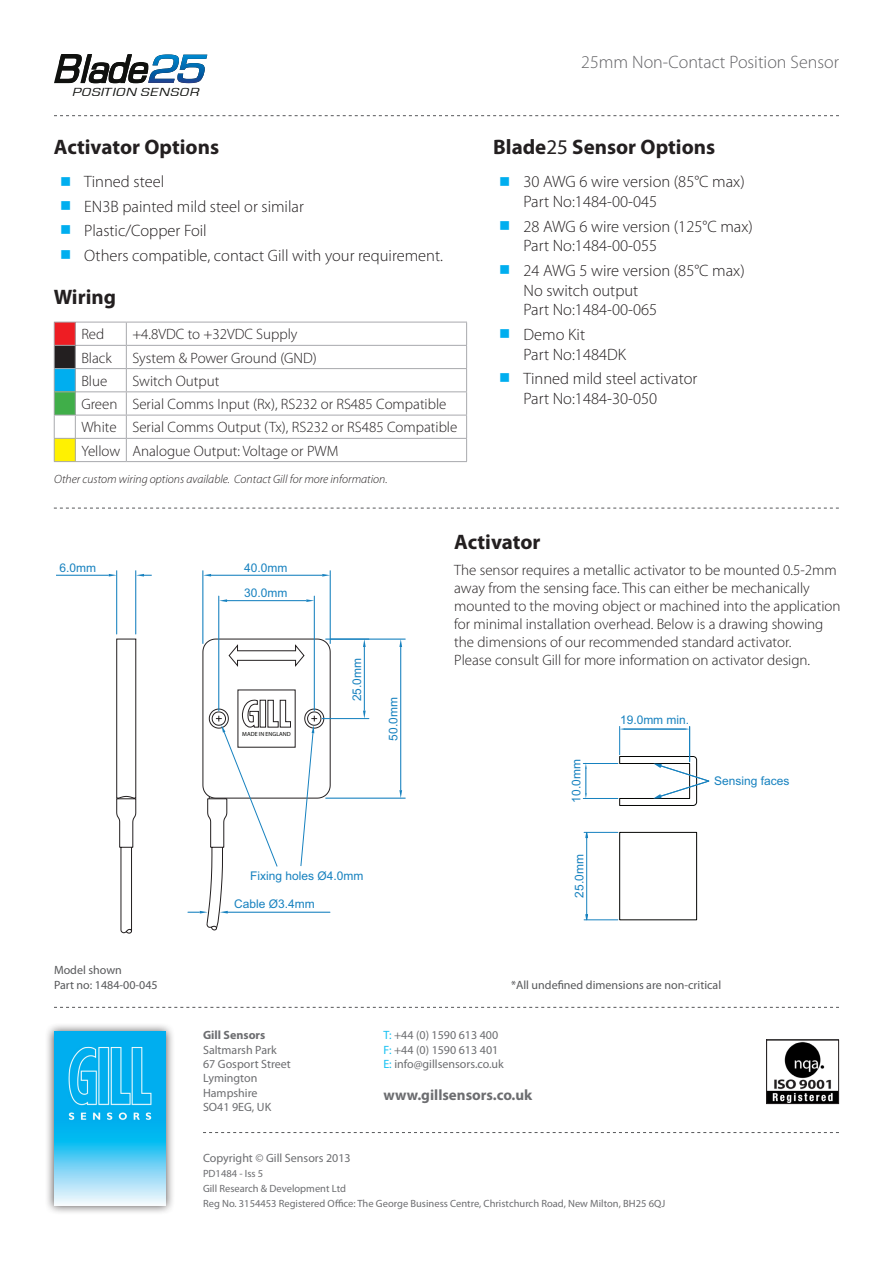
<style>
.page{position:relative;width:893px;height:1263px;background:#fff}
.page>*{position:absolute;margin:0;border:0;box-sizing:border-box;transform-origin:0 0}
.t1{font:700 21px "Myriad Pro";color:#231f20}
.t2{font:300 18px "Myriad Pro";color:#636366}
.t3{font:300 16.5px "Myriad Pro";color:#231f20}
.t4{font:300 15px/18px "Myriad Pro";color:#231f20}
.t5{font:700 15px "Myriad Pro";color:#6c6d70}
.t6{font:15px "Wingdings";color:#00aeef}
.t7{font:italic 12.15px "Waukegan LDO Extended";color:#10110f}
.t8{font:12px "Myriad Pro";color:#6c6d70}
.t9{font:12px/25.3px "Arial";color:#1681bf}
.t10{font:12px "Myriad Pro";color:#57585a}
.t11{font:italic 300 12px "Myriad Pro";color:#231f20}
.t12{font:700 12px "Myriad Pro";color:#6c6d70}
.t13{font:10.5px "Myriad Pro";color:#6c6d70}
.t14{font:6px "Myriad";color:#040503}
.s1{font-weight:400}
.s2{color:#15c0f2}
</style>
<div class="page">
<hr style="left:211px;top:575px;width:111px;height:1px;background:#1681bf">
<hr style="left:330px;top:570px;width:1px;height:74px;background:#1681bf">
<hr style="left:203px;top:570px;width:1px;height:74px;background:#1681bf">
<svg style="left:322px;top:574px;width:8px;height:2px"></svg>
<svg style="left:306px;top:599px;width:8px;height:3px"></svg>
<svg style="left:219px;top:599px;width:8px;height:3px"></svg>
<svg style="left:203px;top:574px;width:8px;height:2px"></svg>
<svg style="left:109px;top:574px;width:7px;height:2px"></svg>
<hr style="left:57px;top:575px;width:52px;height:1px;background:#1681bf">
<svg style="left:136px;top:574px;width:16px;height:2px"></svg>
<hr style="left:116px;top:570px;width:1px;height:64px;background:#1681bf">
<hr style="left:135px;top:570px;width:1px;height:64px;background:#1681bf">
<hr style="left:400px;top:647px;width:1px;height:143px;background:#1681bf">
<hr style="left:325px;top:639px;width:81px;height:1px;background:#1681bf">
<hr style="left:325px;top:798px;width:81px;height:1px;background:#1681bf">
<svg style="left:399px;top:790px;width:3px;height:8px"></svg>
<svg style="left:399px;top:639px;width:3px;height:8px"></svg>
<hr style="left:227px;top:600px;width:79px;height:1px;background:#1681bf">
<hr style="left:218px;top:596px;width:1px;height:115px;background:#1681bf">
<hr style="left:314px;top:596px;width:1px;height:115px;background:#1681bf">
<hr style="left:364px;top:647px;width:1px;height:64px;background:#1681bf">
<hr style="left:322px;top:718px;width:47px;height:1px;background:#1681bf">
<svg style="left:363px;top:639px;width:3px;height:8px"></svg>
<svg style="left:363px;top:711px;width:3px;height:7px"></svg>
<hr style="left:583px;top:798px;width:35px;height:1px;background:#1681bf">
<hr style="left:583px;top:763px;width:35px;height:1px;background:#1681bf">
<svg style="left:585px;top:764px;width:2px;height:34px"></svg>
<svg style="left:619px;top:726px;width:90px;height:80px"></svg>
<hr style="left:584px;top:919px;width:34px;height:1px;background:#1681bf">
<hr style="left:584px;top:832px;width:34px;height:1px;background:#1681bf">
<hr style="left:586px;top:838px;width:1px;height:76px;background:#1681bf">
<svg style="left:585px;top:914px;width:3px;height:7px"></svg>
<svg style="left:585px;top:831px;width:3px;height:7px"></svg>
<div style="left:619px;top:832px;width:78px;height:88px;border:1px solid #040503"></div>
<svg style="left:116px;top:638px;width:215px;height:295px"></svg>
<img style="left:768px;top:1042px;width:69px;height:60px">
<div style="left:766px;top:1040px;width:73px;height:64px;border:1px solid #231f20"></div>
<svg style="left:54px;top:508px;width:785px;height:1px"></svg>
<svg style="left:54px;top:1007px;width:785px;height:1px"></svg>
<svg style="left:203px;top:1132px;width:636px;height:1px"></svg>
<hr style="left:75px;top:322px;width:51px;height:1px;background:#a8a9ad">
<hr style="left:126px;top:322px;width:341px;height:1px;background:#a8a9ad">
<hr style="left:75px;top:345px;width:51px;height:1px;background:#a8a9ad">
<hr style="left:126px;top:345px;width:341px;height:1px;background:#a8a9ad">
<hr style="left:75px;top:368px;width:51px;height:1px;background:#a8a9ad">
<hr style="left:126px;top:368px;width:341px;height:1px;background:#a8a9ad">
<hr style="left:75px;top:391px;width:51px;height:1px;background:#a8a9ad">
<hr style="left:126px;top:391px;width:341px;height:1px;background:#a8a9ad">
<hr style="left:75px;top:415px;width:51px;height:1px;background:#a8a9ad">
<hr style="left:126px;top:415px;width:341px;height:1px;background:#a8a9ad">
<hr style="left:75px;top:438px;width:51px;height:1px;background:#a8a9ad">
<hr style="left:126px;top:438px;width:341px;height:1px;background:#a8a9ad">
<svg style="left:126px;top:322px;width:1px;height:139px"></svg>
<svg style="left:466px;top:322px;width:1px;height:139px"></svg>
<svg style="left:54px;top:322px;width:22px;height:140px;background:#909871"></svg>
<hr style="left:75px;top:461px;width:51px;height:1px;background:#a8a9ad">
<hr style="left:126px;top:461px;width:341px;height:1px;background:#a8a9ad">
<svg style="left:54px;top:115px;width:785px;height:1px"></svg>
<svg style="left:54px;top:54px;width:153px;height:29px"></svg>
<div style="left:45px;top:1022px;width:130px;height:193px;background:#231f20;opacity:.77"></div>
<img style="left:54px;top:1032px;width:112px;height:174px">
<p class="t7" style="left:72px;top:86px;width:129px">POSITION SENSOR</p>
<p class="t2" style="left:581px;top:51px;width:259px">25mm Non-Contact Position Sensor</p>
<p class="t1" style="left:54px;top:134px;width:167px">Activator Options</p>
<p class="t1" style="left:493px;top:134px;width:223px">Blade<span class="s1">25</span> Sensor Options</p>
<p class="t6" style="left:60px;top:173px;width:13px">■</p>
<p class="t3" style="left:84px;top:172px;width:81px">Tinned steel</p>
<p class="t6" style="left:60px;top:198px;width:13px">■</p>
<p class="t3" style="left:84px;top:196px;width:221px">EN3B painted mild steel or similar</p>
<p class="t6" style="left:60px;top:222px;width:13px">■</p>
<p class="t3" style="left:84px;top:221px;width:124px">Plastic/Copper Foil</p>
<p class="t6" style="left:60px;top:246px;width:13px">■</p>
<p class="t3" style="left:84px;top:245px;width:360px">Others compatible, contact Gill with your requirement.</p>
<p class="t1" style="left:54px;top:283px;width:64px">Wiring</p>
<p class="t4" style="left:81px;top:325px;width:25px">Red</p>
<p class="t4" style="left:132px;top:325px;width:167px">+4.8VDC to +32VDC Supply</p>
<p class="t4" style="left:81px;top:348px;width:32px">Black</p>
<p class="t4" style="left:132px;top:348px;width:186px">System &amp; Power Ground (GND)</p>
<p class="t4" style="left:81px;top:372px;width:27px">Blue</p>
<p class="t4" style="left:132px;top:372px;width:88px">Switch Output</p>
<p class="t4" style="left:81px;top:395px;width:38px">Green</p>
<p class="t4" style="left:132px;top:395px;width:316px">Serial Comms Input (Rx), RS232 or RS485 Compatible</p>
<p class="t4" style="left:81px;top:418px;width:37px">White</p>
<p class="t4" style="left:132px;top:418px;width:327px">Serial Comms Output (Tx), RS232 or RS485 Compatible</p>
<p class="t4" style="left:81px;top:441px;width:40px">Yellow</p>
<p class="t4" style="left:132px;top:441px;width:208px">Analogue Output: Voltage or PWM</p>
<p class="t11" style="left:54px;top:472px;width:335px">Other custom wiring options available. Contact Gill for more information.</p>
<p class="t6" style="left:499px;top:173px;width:13px">■</p>
<p class="t3" style="left:523px;top:172px;width:223px">30 AWG 6 wire version (85°C max)</p>
<p class="t3" style="left:523px;top:192px;width:135px">Part No:1484-00-045</p>
<p class="t6" style="left:499px;top:217px;width:13px">■</p>
<p class="t3" style="left:523px;top:216px;width:231px">28 AWG 6 wire version (125°C max)</p>
<p class="t3" style="left:523px;top:236px;width:135px">Part No:1484-00-055</p>
<p class="t6" style="left:499px;top:262px;width:13px">■</p>
<p class="t3" style="left:523px;top:260px;width:223px">24 AWG 5 wire version (85°C max)</p>
<p class="t3" style="left:523px;top:280px;width:116px">No switch output</p>
<p class="t3" style="left:523px;top:300px;width:135px">Part No:1484-00-065</p>
<p class="t6" style="left:499px;top:326px;width:13px">■</p>
<p class="t3" style="left:523px;top:324px;width:63px">Demo Kit</p>
<p class="t3" style="left:523px;top:344px;width:104px">Part No:1484DK</p>
<p class="t6" style="left:499px;top:370px;width:13px">■</p>
<p class="t3" style="left:523px;top:369px;width:175px">Tinned mild steel activator</p>
<p class="t3" style="left:523px;top:388px;width:135px">Part No:1484-30-050</p>
<p class="t9" style="left:59px;top:555px;width:38px">6.0mm</p>
<p class="t9" style="left:244px;top:555px;width:45px">40.0mm<br>30.0mm</p>
<p class="t14" style="left:242px;top:731px;width:50px">MADE IN ENGLAND</p>
<p class="t9" style="left:344px;top:701px;width:45px;rotate:-90deg">25.0mm</p>
<p class="t9" style="left:381px;top:741px;width:45px;rotate:-90deg">50.0mm</p>
<p class="t9" style="left:250px;top:863px;width:115px">Fixing holes Ø4.0mm</p>
<p class="t9" style="left:234px;top:891px;width:82px">Cable Ø3.4mm</p>
<p class="t1" style="left:454px;top:528px;width:88px">Activator</p>
<p class="t4" style="left:454px;top:561px;width:388px">The sensor requires a metallic activator to be mounted 0.5-2mm away from the sensing face. This can either be mechanically mounted to the moving object or machined into the application for minimal installation overhead. Below is a drawing showing the dimensions of our recommended standard activator.</p>
<p class="t4" style="left:454px;top:651px;width:357px">Please consult Gill for more information on activator design.</p>
<p class="t9" style="left:564px;top:803px;width:45px;rotate:-90deg">10.0mm</p>
<p class="t9" style="left:567px;top:898px;width:45px;rotate:-90deg">25.0mm</p>
<p class="t9" style="left:620px;top:707px;width:71px">19.0mm min.</p>
<p class="t9" style="left:714px;top:768px;width:77px">Sensing faces</p>
<p class="t10" style="left:54px;top:963px;width:69px">Model shown</p>
<p class="t10" style="left:54px;top:977px;width:105px">Part no: 1484-00-045</p>
<p class="t12" style="left:203px;top:1027px;width:64px">Gill Sensors</p>
<p class="t8" style="left:203px;top:1042px;width:75px">Saltmarsh Park</p>
<p class="t8" style="left:203px;top:1056px;width:89px">67 Gosport Street</p>
<p class="t8" style="left:203px;top:1071px;width:56px">Lymington</p>
<p class="t8" style="left:203px;top:1085px;width:56px">Hampshire</p>
<p class="t8" style="left:203px;top:1100px;width:70px">SO41 9EG, UK</p>
<p class="t10" style="left:511px;top:977px;width:212px">*All undefined dimensions are non-critical</p>
<p class="t8" style="left:383px;top:1028px;width:116px"><span class="s2">T:</span> +44 (0) 1590 613 400</p>
<p class="t8" style="left:383px;top:1042px;width:116px"><span class="s2">F:</span> +44 (0) 1590 613 401</p>
<p class="t8" style="left:383px;top:1056px;width:122px"><span class="s2">E:</span> info@gillsensors.co.uk</p>
<p class="t5" style="left:383px;top:1085px;width:150px">www.gillsensors.co.uk</p>
<p class="t8" style="left:203px;top:1151px;width:149px">Copyright © Gill Sensors 2013</p>
<p class="t13" style="left:203px;top:1167px;width:62px">PD1484 - Iss 5</p>
<p class="t13" style="left:203px;top:1182px;width:144px">Gill Research &amp; Development Ltd</p>
<p class="t13" style="left:203px;top:1197px;width:464px">Reg No. 3154453 Registered Office: The George Business Centre, Christchurch Road, New Milton, BH25 6QJ</p>
</div>
